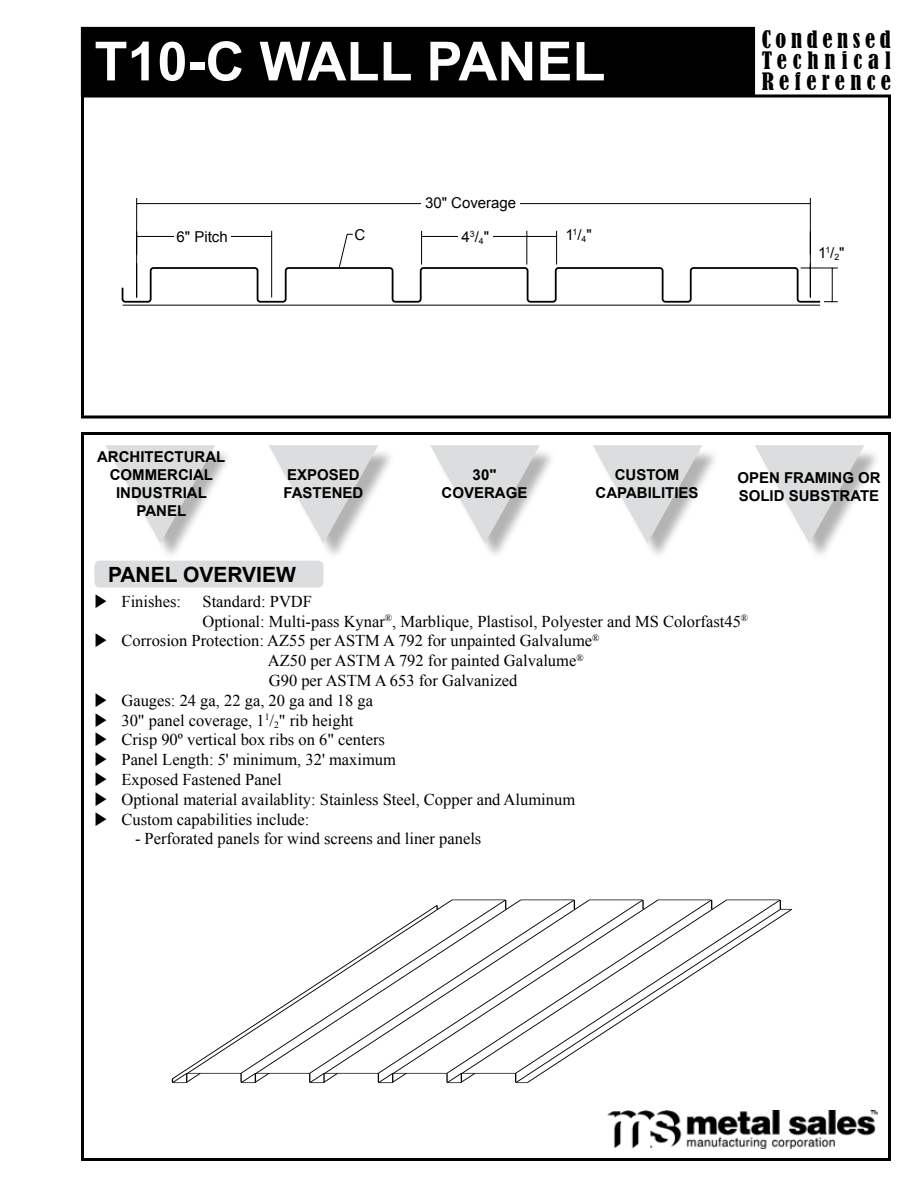
<style>
.page{position:relative;width:918px;height:1188px;background:#fff}
.page>*{position:absolute;margin:0;border:0;box-sizing:border-box;transform-origin:0 0}
.t1{font:700 54px "Arial";color:#fff}
.t2{font:condensed 22.5px/21px "Bernard";letter-spacing:.24em;color:#000;text-align:justify}
.t3{font:700 21px "Arial";color:#000}
.t4{font:16.5px/19.8px "Times New Roman";color:#000}
.t5{font:700 15px/18px "Arial";color:#000;text-align:center}
.t6{font:15px "Arial";color:#000}
.t7{font:8.7px "Arial";color:#000}
.s1{font-size:15px}
</style>
<div class="page">
<div style="left:81px;top:94px;width:810px;height:324px;border:3px solid #000"></div>
<div style="left:81px;top:432px;width:810px;height:729px;border:3px solid #000"></div>
<div style="left:434px;top:448px;width:123px;height:113px;background:#000;opacity:.3"></div>
<svg style="left:430px;top:445px;width:110px;height:98px"></svg>
<div style="left:272px;top:448px;width:123px;height:113px;background:#000;opacity:.3"></div>
<svg style="left:269px;top:445px;width:110px;height:98px"></svg>
<div style="left:596px;top:448px;width:123px;height:113px;background:#000;opacity:.3"></div>
<svg style="left:593px;top:445px;width:110px;height:98px"></svg>
<div style="left:758px;top:448px;width:123px;height:113px;background:#000;opacity:.3"></div>
<svg style="left:755px;top:445px;width:110px;height:98px"></svg>
<div style="left:109px;top:448px;width:123px;height:113px;background:#000;opacity:.3"></div>
<svg style="left:106px;top:445px;width:109px;height:98px"></svg>
<div style="left:81px;top:27px;width:674px;height:69px;background:#000"></div>
<img style="left:608px;top:1111px;width:270px;height:37px">
<div style="left:94px;top:561px;width:229px;height:27px;background:#dcddde;border-radius:5px"></div>
<svg style="left:122px;top:198px;width:716px;height:108px"></svg>
<div style="left:816px;top:241px;width:31px;height:23px;background:#fff"></div>
<div style="left:421px;top:196px;width:99px;height:14px;background:#fff"></div>
<div style="left:174px;top:230px;width:56px;height:13px;background:#fff"></div>
<div style="left:458px;top:228px;width:34px;height:17px;background:#fff"></div>
<svg style="left:180px;top:905px;width:612px;height:178px"></svg>
<svg style="left:436px;top:900px;width:356px;height:10px"></svg>
<svg style="left:172px;top:1073px;width:356px;height:10px"></svg>
<h1 class="t1" style="left:94px;top:25px;width:513px">T10-C WALL PANEL</h1>
<p class="t6" style="left:425px;top:193px;width:93px">30" Coverage</p>
<p class="t6" style="left:177px;top:227px;width:53px">6" Pitch</p>
<p class="t6" style="left:565px;top:225px;width:28px">1<sup>1</sup>/<sub>4</sub>"</p>
<p class="t6" style="left:354px;top:225px;width:12px">C</p>
<p class="t6" style="left:461px;top:226px;width:10px">4</p>
<p class="t7" style="left:470px;top:231px;width:21px">3<span class="s1">/</span>4<span class="s1">"</span></p>
<h2 class="t2" style="left:762px;top:29px;width:131px">Condensed Technical Reference</h2>
<p class="t6" style="left:818px;top:243px;width:28px">1<sup>1</sup>/<sub>2</sub>"</p>
<p class="t5" style="left:97px;top:449px;width:130px">ARCHITECTURAL<br>COMMERCIAL<br>INDUSTRIAL<br>PANEL</p>
<p class="t5" style="left:283px;top:466px;width:82px;text-align:left">EXPOSED<br>FASTENED</p>
<p class="t3" style="left:108px;top:560px;width:189px">PANEL OVERVIEW</p>
<p class="t5" style="left:442px;top:466px;width:87px">30"<br>COVERAGE</p>
<p class="t5" style="left:596px;top:466px;width:105px">CUSTOM<br>CAPABILITIES</p>
<p class="t5" style="left:737px;top:469px;width:145px;text-align:left">OPEN FRAMING OR<br>SOLID SUBSTRATE</p>
<p class="t4" style="left:94px;top:591px;width:88px">◆ Finishes:</p>
<p class="t4" style="left:202px;top:591px;width:547px">Standard: PVDF<br>Optional: Multi-pass Kynar<sup>®</sup>, Marblique, Plastisol, Polyester and MS Colorfast45<sup>®</sup></p>
<p class="t4" style="left:268px;top:631px;width:333px;text-indent:-173px">◆ Corrosion Protection: AZ55 per ASTM A 792 for unpainted Galvalume<sup>®<br></sup>AZ50 per ASTM A 792 for painted Galvalume<sup>®<br></sup>G90 per ASTM A 653 for Galvanized</p>
<p class="t4" style="left:94px;top:690px;width:280px">◆ Gauges: 24 ga, 22 ga, 20 ga and 18 ga</p>
<p class="t4" style="left:94px;top:710px;width:261px">◆ 30" panel coverage, 1<sup>1</sup>/<sub>2</sub>" rib height</p>
<p class="t4" style="left:94px;top:730px;width:292px">◆ Crisp 90º vertical box ribs on 6" centers</p>
<p class="t4" style="left:94px;top:749px;width:303px">◆ Panel Length: 5' minimum, 32' maximum</p>
<p class="t4" style="left:94px;top:769px;width:189px">◆ Exposed Fastened Panel</p>
<p class="t4" style="left:94px;top:789px;width:482px">◆ Optional material availablity: Stainless Steel, Copper and Aluminum</p>
<p class="t4" style="left:94px;top:809px;width:216px">◆ Custom capabilities include:</p>
<p class="t4" style="left:135px;top:829px;width:348px">- Perforated panels for wind screens and liner panels</p>
</div>
